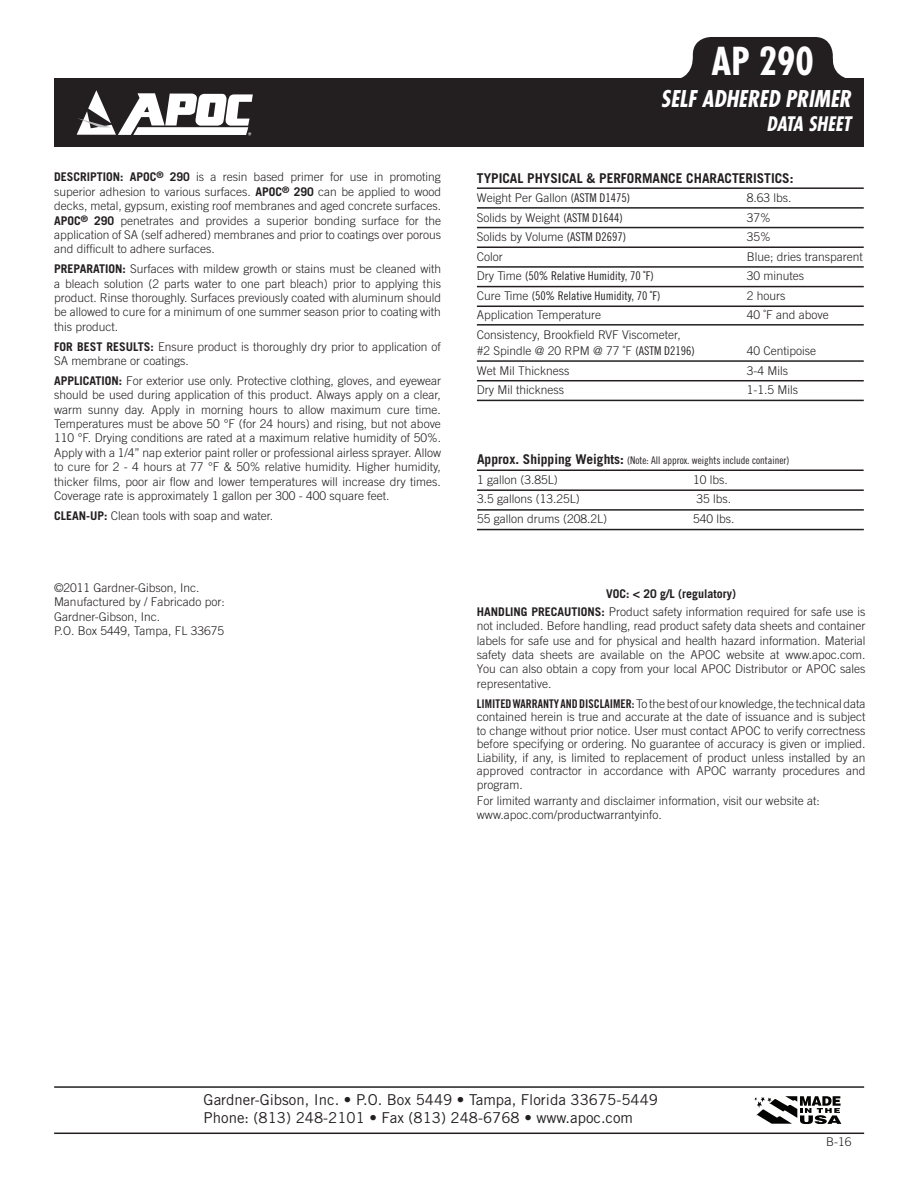
<style>
.page{position:relative;width:918px;height:1188px;background:#fff}
.page>*{position:absolute;margin:0;border:0;box-sizing:border-box;transform-origin:0 0}
.t1{font:700 condensed 37.5px "Futura Std";color:#fff}
.t2{font:italic 700 condensed 22.5px "Futura Std";color:#fff}
.t3{font:italic 700 condensed 19.5px "Futura Std";color:#fff}
.t4{font:15px/18px "Trade Gothic LT Std";color:#231f20}
.t5{font:700 13.5px "Trade Gothic LT Std";color:#231f20}
.t6{font:300 12px/14.4px "Trade Gothic LT Std";color:#231f20;text-align:justify}
.t7{font:12px "Trade Gothic LT Std Cn 18";color:#231f20}
.t8{font:10.5px "Trade Gothic LT Std Cn 18";color:#231f20}
.s1{font-weight:700}
.s2{font-family:"Trade Gothic LT Std Cn 18";font-weight:400}
.s3{font-family:"Trade Gothic LT Std";font-weight:300}
.s4{font-family:"Trade Gothic LT Std";font-weight:700;font-size:13.5px}
.s5{font-family:"Trade Gothic LT Std Bd Cn 20";font-weight:400}
</style>
<div class="page">
<div style="left:54px;top:79px;width:810px;height:68px;background:#231f20"></div>
<svg style="left:77px;top:90px;width:176px;height:45px"></svg>
<hr style="left:477px;top:489px;width:387px;height:2px;background:#231f20">
<hr style="left:477px;top:470px;width:387px;height:1px;background:#231f20">
<hr style="left:54px;top:1086px;width:810px;height:2px;background:#231f20">
<hr style="left:54px;top:1133px;width:810px;height:1px;background:#231f20">
<svg style="left:754px;top:1096px;width:88px;height:28px"></svg>
<hr style="left:477px;top:207px;width:387px;height:2px;background:#231f20">
<hr style="left:477px;top:227px;width:387px;height:1px;background:#231f20">
<hr style="left:477px;top:246px;width:387px;height:2px;background:#231f20">
<hr style="left:477px;top:266px;width:387px;height:2px;background:#231f20">
<hr style="left:477px;top:286px;width:387px;height:1px;background:#231f20">
<hr style="left:477px;top:306px;width:387px;height:1px;background:#231f20">
<hr style="left:477px;top:324px;width:387px;height:2px;background:#231f20">
<hr style="left:477px;top:187px;width:387px;height:2px;background:#231f20">
<div style="left:672px;top:59px;width:182px;height:80px;background:#231f20;border-radius:21px"></div>
<div style="left:693px;top:37px;width:140px;height:43px;background:#231f20;border-radius:18px"></div>
<hr style="left:477px;top:360px;width:387px;height:2px;background:#231f20">
<hr style="left:477px;top:380px;width:387px;height:1px;background:#231f20">
<hr style="left:477px;top:400px;width:387px;height:1px;background:#231f20">
<hr style="left:477px;top:509px;width:387px;height:2px;background:#231f20">
<hr style="left:477px;top:529px;width:387px;height:1px;background:#231f20">
<h1 class="t1" style="left:712px;top:38px;width:104px">AP 290</h1>
<p class="t6" style="left:54px;top:170px;width:388px"><span class="s1">DESCRIPTION: APOC</span><sup>®</sup> <span class="s1">290</span> is a resin based primer for use in promoting superior adhesion to various surfaces. <span class="s1">APOC</span><sup>®</sup> <span class="s1">290</span> can be applied to wood decks, metal, gypsum, existing roof membranes and aged concrete surfaces.<br><span class="s1">APOC</span><sup>®</sup> <span class="s1">290</span> penetrates and provides a superior bonding surface for the application of SA (self adhered) membranes and prior to coatings over porous and difficult to adhere surfaces.</p>
<p class="t6" style="left:54px;top:262px;width:388px"><span class="s1">PREPARATION:</span> Surfaces with mildew growth or stains must be cleaned with a bleach solution (2 parts water to one part bleach) prior to applying this product. Rinse thoroughly. Surfaces previously coated with aluminum should be allowed to cure for a minimum of one summer season prior to coating with this product.</p>
<p class="t6" style="left:54px;top:339px;width:388px"><span class="s1">FOR BEST RESULTS:</span> Ensure product is thoroughly dry prior to application of<br>SA membrane or coatings.</p>
<p class="t6" style="left:54px;top:373px;width:388px"><span class="s1">APPLICATION:</span> For exterior use only. Protective clothing, gloves, and eyewear should be used during application of this product. Always apply on a clear, warm sunny day. Apply in morning hours to allow maximum cure time.<br>Temperatures must be above 50 °F (for 24 hours) and rising, but not above 110 °F. Drying conditions are rated at a maximum relative humidity of 50%.<br>Apply with a 1/4” nap exterior paint roller or professional airless sprayer. Allow to cure for 2 - 4 hours at 77 °F &amp; 50% relative humidity. Higher humidity, thicker films, poor air flow and lower temperatures will increase dry times.<br>Coverage rate is approximately 1 gallon per 300 - 400 square feet.</p>
<p class="t6" style="left:54px;top:508px;width:221px"><span class="s1">CLEAN-UP:</span> Clean tools with soap and water.</p>
<p class="t6" style="left:54px;top:580px;width:172px;text-align:left">©2011 Gardner-Gibson, Inc.<br>Manufactured by / Fabricado por:<br>Gardner-Gibson, Inc.<br>P.O. Box 5449, Tampa, FL 33675</p>
<h2 class="t2" style="left:660px;top:85px;width:192px">SELF ADHERED PRIMER</h2>
<h3 class="t3" style="left:766px;top:111px;width:86px">DATA SHEET</h3>
<p class="t5" style="left:477px;top:169px;width:318px">TYPICAL PHYSICAL &amp; PERFORMANCE CHARACTERISTICS:</p>
<p class="t6" style="left:477px;top:191px;width:155px">Weight Per Gallon <span class="s2">(ASTM D1475)</span></p>
<p class="t6" style="left:747px;top:191px;width:46px">8.63 lbs.</p>
<p class="t6" style="left:477px;top:210px;width:147px">Solids by Weight <span class="s2">(ASTM D1644)</span></p>
<p class="t6" style="left:747px;top:210px;width:26px">37%</p>
<p class="t6" style="left:477px;top:230px;width:151px">Solids by Volume <span class="s2">(ASTM D2697)</span></p>
<p class="t6" style="left:747px;top:230px;width:26px">35%</p>
<p class="t6" style="left:477px;top:249px;width:27px">Color</p>
<p class="t6" style="left:747px;top:249px;width:118px">Blue; dries transparent</p>
<p class="t7" style="left:477px;top:269px;width:179px"><span class="s3">Dry Time</span> (50% Relative Humidity, 70 ˚F)</p>
<p class="t6" style="left:747px;top:269px;width:59px">30 minutes</p>
<p class="t7" style="left:477px;top:289px;width:185px"><span class="s3">Cure Time</span> (50% Relative Humidity, 70 ˚F)</p>
<p class="t6" style="left:747px;top:288px;width:40px">2 hours</p>
<p class="t6" style="left:477px;top:308px;width:126px">Application Temperature</p>
<p class="t6" style="left:747px;top:308px;width:84px">40 ˚F and above</p>
<p class="t6" style="left:477px;top:326px;width:219px;line-height:16.5px">Consistency, Brookfield RVF Viscometer, #2 Spindle @ 20 RPM @ 77 ˚F <span class="s2">(ASTM D2196)</span></p>
<p class="t6" style="left:747px;top:344px;width:71px">40 Centipoise</p>
<p class="t6" style="left:477px;top:363px;width:94px">Wet Mil Thickness</p>
<p class="t6" style="left:747px;top:363px;width:43px">3-4 Mils</p>
<p class="t6" style="left:477px;top:383px;width:89px">Dry Mil thickness</p>
<p class="t6" style="left:747px;top:383px;width:53px">1-1.5 Mils</p>
<p class="t8" style="left:477px;top:454px;width:314px"><span class="s4">Approx. Shipping Weights:</span> (Note: All approx. weights include container)</p>
<p class="t6" style="left:477px;top:472px;width:82px">1 gallon (3.85L)</p>
<p class="t6" style="left:693px;top:472px;width:36px">10 lbs.</p>
<p class="t6" style="left:477px;top:492px;width:104px">3.5 gallons (13.25L)</p>
<p class="t6" style="left:696px;top:492px;width:36px">35 lbs.</p>
<p class="t6" style="left:477px;top:511px;width:132px">55 gallon drums (208.2L)</p>
<p class="t6" style="left:693px;top:511px;width:43px">540 lbs.</p>
<p class="t6" style="left:477px;top:585px;width:390px;line-height:17.7px;text-align:center"><span class="s1">VOC: &lt; 20 g/L (regulatory)<br>HANDLING PRECAUTIONS:</span> Product safety information required for safe use is</p>
<p class="t6" style="left:477px;top:619px;width:390px">not included. Before handling, read product safety data sheets and container labels for safe use and for physical and health hazard information. Material safety data sheets are available on the APOC website at www.apoc.com.<br>You can also obtain a copy from your local APOC Distributor or APOC sales representative.</p>
<p class="t6" style="left:477px;top:696px;width:390px;line-height:13.5px"><span class="s5">LIMITED WARRANTY AND DISCLAIMER:</span>To the best of our knowledge, the technical data contained herein is true and accurate at the date of issuance and is subject to change without prior notice. User must contact APOC to verify correctness before specifying or ordering. No guarantee of accuracy is given or implied.<br>Liability, if any, is limited to replacement of product unless installed by an approved contractor in accordance with APOC warranty procedures and program.</p>
<p class="t6" style="left:477px;top:794px;width:344px;line-height:13.8px">For limited warranty and disclaimer information, visit our website at: www.apoc.com/productwarrantyinfo.</p>
<p class="t4" style="left:204px;top:1090px;width:456px">Gardner-Gibson, Inc. • P.O. Box 5449 • Tampa, Florida 33675-5449<br>Phone: (813) 248-2101 • Fax (813) 248-6768 • www.apoc.com</p>
<p class="t6" style="left:826px;top:1134px;width:27px">B-16</p>
</div>
